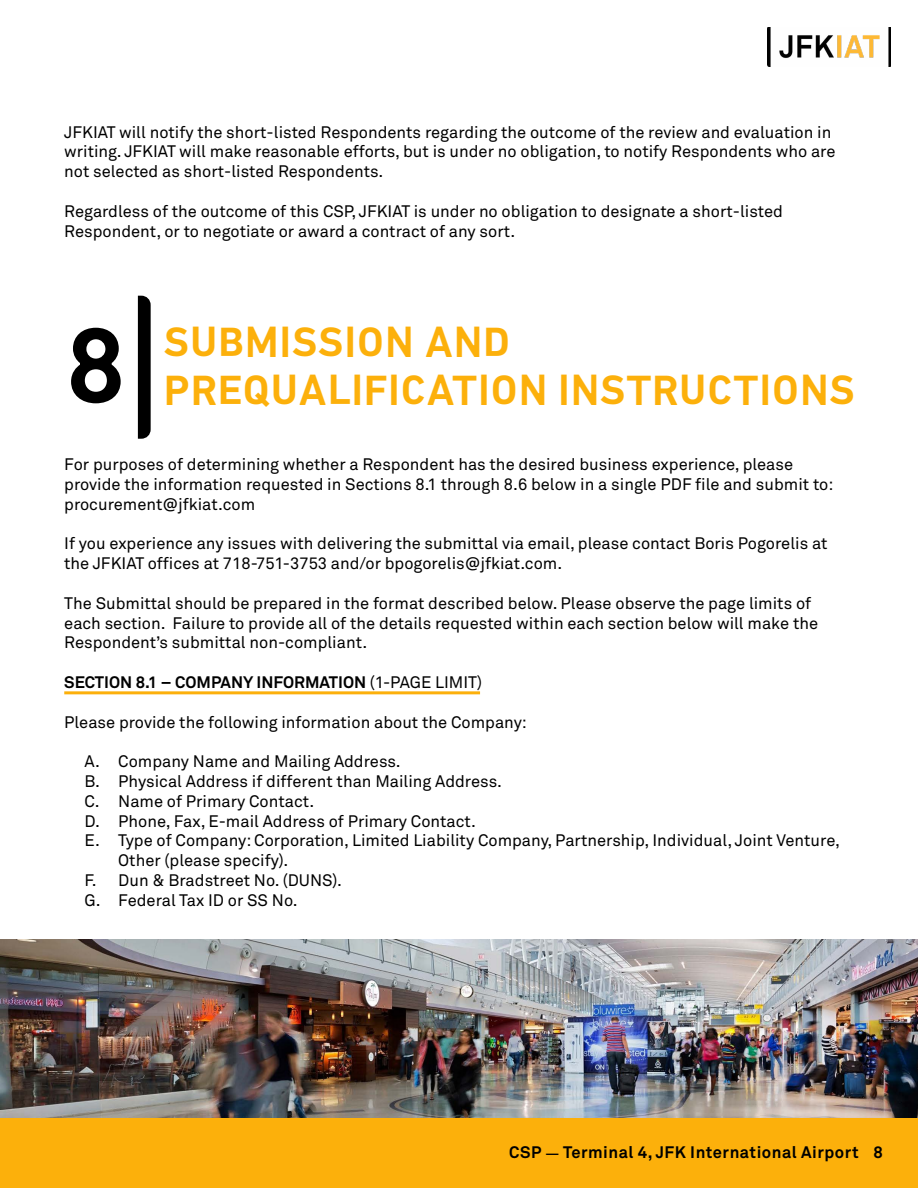
<style>
.page{position:relative;width:918px;height:1188px;background:#fff}
.page>*{position:absolute;margin:0;border:0;box-sizing:border-box;transform-origin:0 0}
.t1{font:105px "Terminal Four Filled";color:#000}
.t2{font:40.5px/48.6px "Terminal Four Filled";color:#fcb00b}
.t3{font:16.5px/19.8px "Akkurat";color:#000}
.t4{font:700 16.5px "Akkurat";color:#000}
.t5{font:700 16.5px "Akkurat";letter-spacing:.03em;color:#000}
.s1{font-weight:400}
.s2{font-size:12px}
</style>
<div class="page">
<div style="left:0;top:1117px;width:918px;height:71px;background:#fcb00b"></div>
<img style="left:767px;top:27px;width:124px;height:39px">
<hr style="left:64px;top:691px;width:416px;height:3px;background:#fcb00b">
<svg style="left:138px;top:296px;width:13px;height:143px;background:#0b0b0b"></svg>
<img style="left:0;top:939px;width:918px;height:178px">
<p class="t3" style="left:64px;top:122px;width:773px">JFKIAT will notify the short-listed Respondents regarding the outcome of the review and evaluation in writing. JFKIAT will make reasonable efforts, but is under no obligation, to notify Respondents who are not selected as short-listed Respondents.</p>
<p class="t3" style="left:64px;top:202px;width:720px">Regardless of the outcome of this CSP, JFKIAT is under no obligation to designate a short-listed<br>Respondent, or to negotiate or award a contract of any sort.</p>
<h1 class="t1" style="left:64px;top:290px;width:65px">8</h1>
<h2 class="t2" style="left:163px;top:317px;width:693px">SUBMISSION AND<br>PREQUALIFICATION INSTRUCTIONS</h2>
<p class="t3" style="left:64px;top:455px;width:771px">For purposes of determining whether a Respondent has the desired business experience, please provide the information requested in Sections 8.1 through 8.6 below in a single PDF file and submit to: procurement@jfkiat.com</p>
<p class="t3" style="left:64px;top:534px;width:765px">If you experience any issues with delivering the submittal via email, please contact Boris Pogorelis at the JFKIAT offices at 718-751-3753 and/or bpogorelis@jfkiat.com.</p>
<p class="t3" style="left:64px;top:594px;width:755px">The Submittal should be prepared in the format described below. Please observe the page limits of each section. Failure to provide all of the details requested within each section below will make the<br>Respondent’s submittal non-compliant.</p>
<p class="t4" style="left:64px;top:672px;width:419px">SECTION 8.1 – COMPANY INFORMATION <span class="s1">(1-PAGE LIMIT)</span></p>
<p class="t3" style="left:64px;top:712px;width:464px">Please provide the following information about the Company:</p>
<p class="t3" style="left:85px;top:752px;width:318px">A. Company Name and Mailing Address.</p>
<p class="t3" style="left:85px;top:772px;width:419px">B. Physical Address if different than Mailing Address.</p>
<p class="t3" style="left:85px;top:792px;width:231px">C. Name of Primary Contact.</p>
<p class="t3" style="left:85px;top:811px;width:393px">D. Phone, Fax, E-mail Address of Primary Contact.</p>
<p class="t3" style="left:85px;top:831px;width:757px">E. Type of Company: Corporation, Limited Liability Company, Partnership, Individual, Joint Venture,</p>
<p class="t3" style="left:118px;top:851px;width:172px">Other (please specify).</p>
<p class="t3" style="left:85px;top:871px;width:259px">F. Dun &amp; Bradstreet No. (DUNS).</p>
<p class="t3" style="left:85px;top:891px;width:215px">G. Federal Tax ID or SS No.</p>
<p class="t5" style="left:509px;top:1142px;width:375px">CSP <span class="s2">—</span> Terminal 4, JFK International Airport 8</p>
</div>
